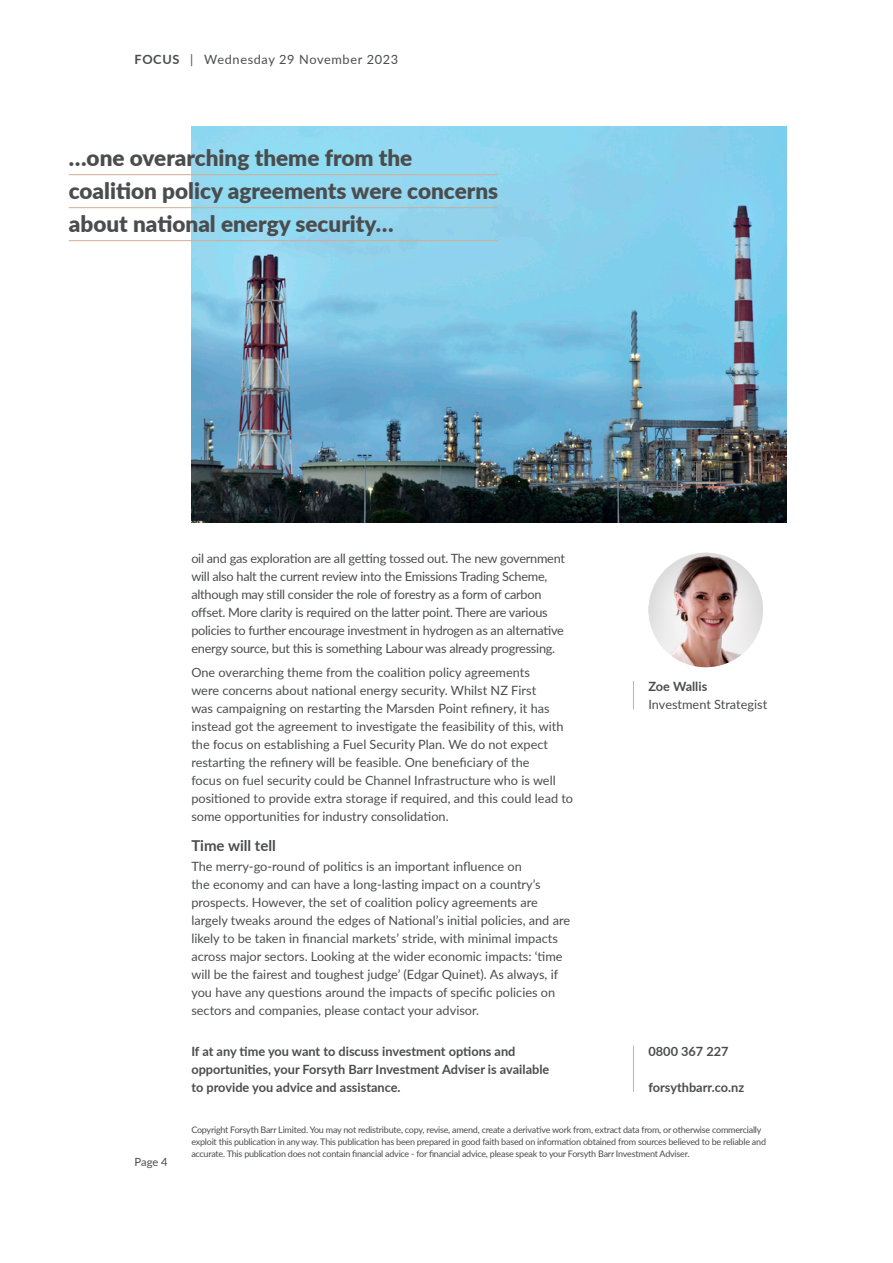
<style>
.page{position:relative;width:893px;height:1263px;background:#fff}
.page>*{position:absolute;margin:0;border:0;box-sizing:border-box;transform-origin:0 0}
.PullQuoteBlack{font:900 22.5px "Lato";color:#4b4c4d}
._03_FB_Sub_heading_m{font:700 15px "Lato";color:#4b4c4d}
._01_FB_Body_Copy{font:12.75px/18px "Lato";color:#4b4c4d}
._01_FB_Body_Copy-2{font:12.75px/18px "Lato";letter-spacing:-.02em;color:#4b4c4d}
._01_FB_Body_Copy-3{font:700 12.75px/18px "Lato";color:#4b4c4d}
._01_FB_Body_Copy-4{font:12.75px "Lato";letter-spacing:.05em;color:#4b4c4d}
.t1{font:11.25px "Lato";color:#4b4c4d}
._00_FB_Footnote_styl{font:9px/12px "Lato";letter-spacing:-.025em;color:#4b4c4d}
.s1{font-weight:700}
</style>
<div class="page">
<img style="left:191px;top:126px;width:596px;height:396px">
<hr style="left:69px;top:174px;width:429px;height:1px;background:#d1ae94">
<hr style="left:69px;top:207px;width:429px;height:1px;background:#d1ae94">
<hr style="left:69px;top:240px;width:429px;height:1px;background:#d1ae94">
<hr style="left:633px;top:1045px;width:1px;height:47px;background:#d1ae94">
<svg style="left:633px;top:681px;width:1px;height:28px"></svg>
<img style="left:648px;top:553px;width:115px;height:114px;border-radius:57px">
<p class="_01_FB_Body_Copy-4" style="left:135px;top:51px;width:265px"><span class="s1">FOCUS</span> | Wednesday 29 November 2023</p>
<p class="PullQuoteBlack" style="left:69px;top:141px;width:345px">…one overarching theme from the</p>
<p class="PullQuoteBlack" style="left:69px;top:174px;width:431px">coalition policy agreements were concerns</p>
<p class="PullQuoteBlack" style="left:69px;top:207px;width:326px">about national energy security…</p>
<p class="_01_FB_Body_Copy-2" style="left:191px;top:549px;width:375px">oil and gas exploration are all getting tossed out. The new government will also halt the current review into the Emissions Trading Scheme, although may still consider the role of forestry as a form of carbon offset. More clarity is required on the latter point. There are various policies to further encourage investment in hydrogen as an alternative energy source, but this is something Labour was already progressing.</p>
<p class="_01_FB_Body_Copy" style="left:191px;top:663px;width:383px">One overarching theme from the coalition policy agreements<br>were concerns about national energy security. Whilst NZ First<br>was campaigning on restarting the Marsden Point refinery, it has instead got the agreement to investigate the feasibility of this, with the focus on establishing a Fuel Security Plan. We do not expect restarting the refinery will be feasible. One beneficiary of the<br>focus on fuel security could be Channel Infrastructure who is well positioned to provide extra storage if required, and this could lead to some opportunities for industry consolidation.</p>
<p class="_03_FB_Sub_heading_m" style="left:191px;top:834px;width:86px">Time will tell</p>
<p class="_01_FB_Body_Copy" style="left:191px;top:857px;width:380px">The merry-go-round of politics is an important influence on<br>the economy and can have a long-lasting impact on a country’s prospects. However, the set of coalition policy agreements are largely tweaks around the edges of National’s initial policies, and are likely to be taken in financial markets’ stride, with minimal impacts across major sectors. Looking at the wider economic impacts: ‘time will be the fairest and toughest judge’ (Edgar Quinet). As always, if you have any questions around the impacts of specific policies on sectors and companies, please contact your advisor.</p>
<p class="_01_FB_Body_Copy" style="left:648px;top:677px;width:120px"><span class="s1">Zoe Wallis<br></span>Investment Strategist</p>
<p class="t1" style="left:135px;top:1153px;width:35px">Page 4</p>
<p class="_01_FB_Body_Copy-3" style="left:191px;top:1041px;width:359px">If at any time you want to discuss investment options and opportunities, your Forsyth Barr Investment Adviser is available to provide you advice and assistance.</p>
<p class="_01_FB_Body_Copy-3" style="left:648px;top:1041px;width:82px">0800 367 227</p>
<p class="_01_FB_Body_Copy-3" style="left:648px;top:1077px;width:97px">forsythbarr.co.nz</p>
<p class="_00_FB_Footnote_styl" style="left:191px;top:1123px;width:576px">Copyright Forsyth Barr Limited. You may not redistribute, copy, revise, amend, create a derivative work from, extract data from, or otherwise commercially exploit this publication in any way. This publication has been prepared in good faith based on information obtained from sources believed to be reliable and accurate. This publication does not contain financial advice - for financial advice, please speak to your Forsyth Barr Investment Adviser.</p>
</div>
